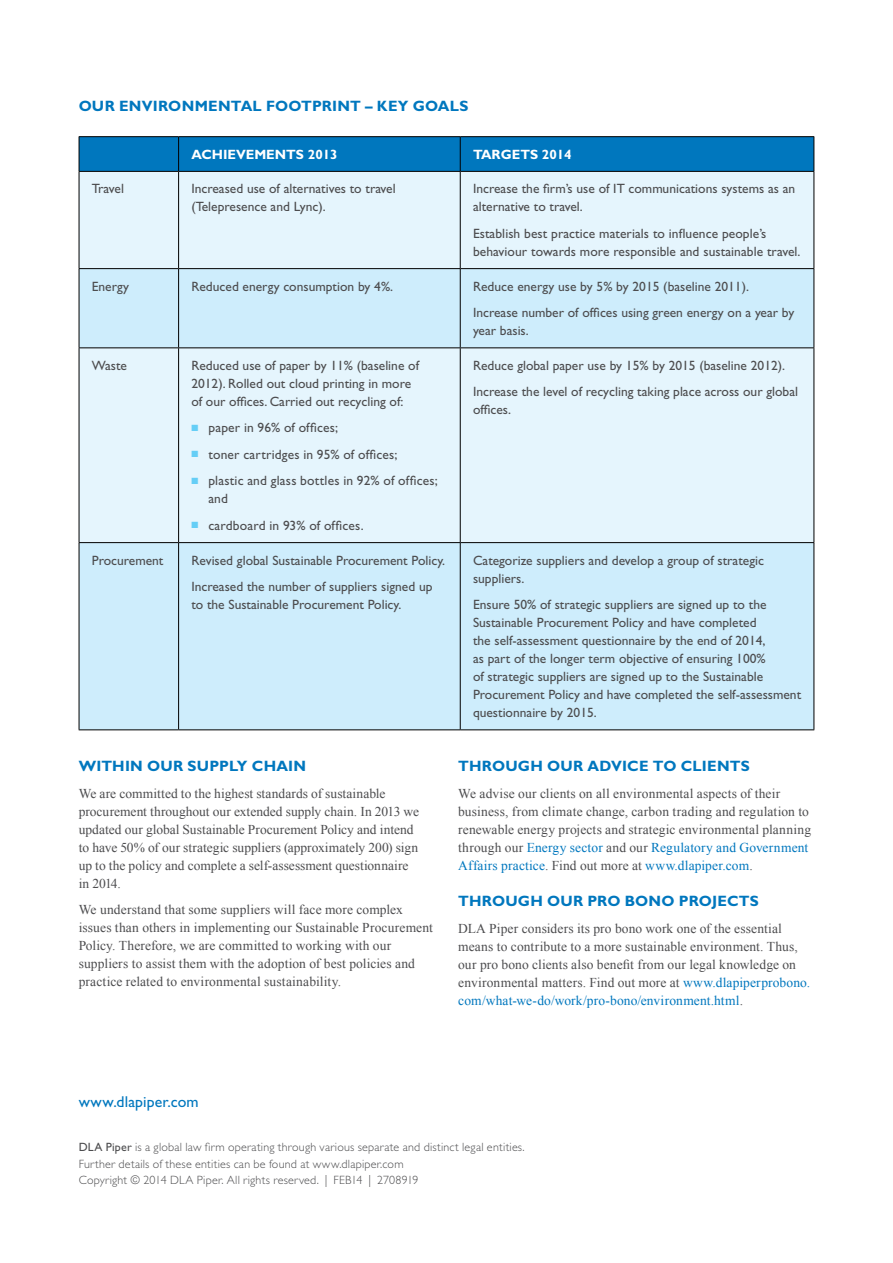
<style>
.page{position:relative;width:893px;height:1263px;background:#fff}
.page>*{position:absolute;margin:0;border:0;box-sizing:border-box;transform-origin:0 0}
.t1{font:15.75px "Gill Sans Std";letter-spacing:.01em;color:#0077be}
.t2{font:700 15px "Gill Sans Std";letter-spacing:.015em;color:#0077be}
.t3{font:13.5px/18px "Gill Sans Std";color:#4d4d4f}
.t4{font:13.5px/18px "Times New Roman";letter-spacing:.005em;color:#4d4d4f}
.t5{font:700 13.5px "Gill Sans Std";color:#fff}
.t6{font:300 12px/16.5px "Gill Sans Std";letter-spacing:.02em;color:#4d4d4f}
.s1{color:#65cef6}
.s2{color:#0077be}
.s3{font-weight:400}
</style>
<div class="page">
<div style="left:80px;top:137px;width:734px;height:34px;background:#0077be"></div>
<div style="left:80px;top:172px;width:734px;height:96px;background:#e5f5fd"></div>
<svg style="left:80px;top:269px;width:734px;height:460px;background:#d7effb"></svg>
<hr style="left:79px;top:136px;width:100px;height:1px;background:#000">
<hr style="left:179px;top:136px;width:281px;height:1px;background:#000">
<hr style="left:460px;top:136px;width:354px;height:1px;background:#000">
<hr style="left:79px;top:171px;width:100px;height:1px;background:#000">
<hr style="left:179px;top:171px;width:281px;height:1px;background:#000">
<hr style="left:460px;top:171px;width:354px;height:1px;background:#000">
<hr style="left:79px;top:268px;width:100px;height:1px;background:#000">
<hr style="left:179px;top:268px;width:281px;height:1px;background:#000">
<hr style="left:460px;top:268px;width:354px;height:1px;background:#000">
<hr style="left:79px;top:347px;width:100px;height:1px;background:#000">
<hr style="left:179px;top:347px;width:281px;height:1px;background:#000">
<hr style="left:460px;top:347px;width:354px;height:1px;background:#000">
<hr style="left:79px;top:542px;width:100px;height:1px;background:#000">
<hr style="left:179px;top:542px;width:281px;height:1px;background:#000">
<hr style="left:460px;top:542px;width:354px;height:1px;background:#000">
<hr style="left:79px;top:729px;width:100px;height:1px;background:#000">
<hr style="left:179px;top:729px;width:281px;height:1px;background:#000">
<hr style="left:460px;top:729px;width:354px;height:1px;background:#000">
<hr style="left:79px;top:137px;width:1px;height:34px;background:#000">
<hr style="left:79px;top:172px;width:1px;height:96px;background:#000">
<hr style="left:79px;top:269px;width:1px;height:78px;background:#000">
<hr style="left:79px;top:348px;width:1px;height:194px;background:#000">
<hr style="left:79px;top:543px;width:1px;height:186px;background:#000">
<hr style="left:178px;top:137px;width:1px;height:34px;background:#000">
<hr style="left:460px;top:137px;width:1px;height:34px;background:#000">
<hr style="left:814px;top:137px;width:1px;height:34px;background:#000">
<hr style="left:178px;top:172px;width:1px;height:96px;background:#000">
<hr style="left:460px;top:172px;width:1px;height:96px;background:#000">
<hr style="left:814px;top:172px;width:1px;height:96px;background:#000">
<hr style="left:178px;top:269px;width:1px;height:78px;background:#000">
<hr style="left:460px;top:269px;width:1px;height:78px;background:#000">
<hr style="left:814px;top:269px;width:1px;height:78px;background:#000">
<hr style="left:178px;top:348px;width:1px;height:194px;background:#000">
<hr style="left:460px;top:348px;width:1px;height:194px;background:#000">
<hr style="left:814px;top:348px;width:1px;height:194px;background:#000">
<hr style="left:178px;top:543px;width:1px;height:186px;background:#000">
<hr style="left:460px;top:543px;width:1px;height:186px;background:#000">
<hr style="left:814px;top:543px;width:1px;height:186px;background:#000">
<p class="t2" style="left:79px;top:97px;width:381px">OUR ENVIRONMENTAL FOOTPRINT – KEY GOALS</p>
<p class="t5" style="left:191px;top:146px;width:148px">ACHIEVEMENTS 2013</p>
<p class="t5" style="left:473px;top:146px;width:100px">TARGETS 2014</p>
<p class="t3" style="left:92px;top:180px;width:34px">Travel</p>
<p class="t3" style="left:191px;top:180px;width:206px">Increased use of alternatives to travel (Telepresence and Lync).</p>
<p class="t3" style="left:473px;top:180px;width:324px">Increase the firm’s use of IT communications systems as an alternative to travel.</p>
<p class="t3" style="left:473px;top:224px;width:329px">Establish best practice materials to influence people’s behaviour towards more responsible and sustainable travel.</p>
<p class="t3" style="left:92px;top:277px;width:39px">Energy</p>
<p class="t3" style="left:191px;top:277px;width:203px">Reduced energy consumption by 4%.</p>
<p class="t3" style="left:473px;top:273px;width:323px;line-height:26.5px">Reduce energy use by 5% by 2015 (baseline 2011).<br>Increase number of offices using green energy on a year by</p>
<p class="t3" style="left:473px;top:322px;width:57px">year basis.</p>
<p class="t3" style="left:92px;top:356px;width:37px">Waste</p>
<p class="t3" style="left:191px;top:356px;width:229px">Reduced use of paper by 11% (baseline of<br>2012). Rolled out cloud printing in more of our offices. Carried out recycling of:</p>
<p class="t3" style="left:191px;top:419px;width:148px"><span class="s1">■</span> paper in 96% of offices;</p>
<p class="t3" style="left:191px;top:445px;width:208px"><span class="s1">■</span> toner cartridges in 95% of offices;</p>
<p class="t3" style="left:208px;top:472px;width:231px;text-indent:-17px"><span class="s1">■</span> plastic and glass bottles in 92% of offices; and</p>
<p class="t3" style="left:191px;top:516px;width:174px"><span class="s1">■</span> cardboard in 93% of offices.</p>
<p class="t3" style="left:473px;top:352px;width:327px;line-height:26.5px">Reduce global paper use by 15% by 2015 (baseline 2012).<br>Increase the level of recycling taking place across our global</p>
<p class="t3" style="left:473px;top:401px;width:40px">offices.</p>
<p class="t3" style="left:92px;top:551px;width:73px">Procurement</p>
<p class="t3" style="left:191px;top:547px;width:255px;line-height:26.5px">Revised global Sustainable Procurement Policy.<br>Increased the number of suppliers signed up</p>
<p class="t3" style="left:191px;top:596px;width:211px">to the Sustainable Procurement Policy.</p>
<p class="t3" style="left:473px;top:551px;width:292px">Categorize suppliers and develop a group of strategic suppliers.</p>
<p class="t3" style="left:473px;top:596px;width:330px">Ensure 50% of strategic suppliers are signed up to the Sustainable Procurement Policy and have completed<br>the self-assessment questionnaire by the end of 2014,<br>as part of the longer term objective of ensuring 100%<br>of strategic suppliers are signed up to the Sustainable Procurement Policy and have completed the self-assessment questionnaire by 2015.</p>
<p class="t2" style="left:79px;top:757px;width:229px">WITHIN OUR SUPPLY CHAIN</p>
<p class="t4" style="left:79px;top:784px;width:342px">We are committed to the highest standards of sustainable procurement throughout our extended supply chain. In 2013 we updated our global Sustainable Procurement Policy and intend to have 50% of our strategic suppliers (approximately 200) sign up to the policy and complete a self-assessment questionnaire in 2014.</p>
<p class="t4" style="left:79px;top:901px;width:356px">We understand that some suppliers will face more complex issues than others in implementing our Sustainable Procurement Policy. Therefore, we are committed to working with our suppliers to assist them with the adoption of best policies and practice related to environmental sustainability.</p>
<p class="t2" style="left:458px;top:757px;width:292px">THROUGH OUR ADVICE TO CLIENTS</p>
<p class="t4" style="left:458px;top:784px;width:354px">We advise our clients on all environmental aspects of their business, from climate change, carbon trading and regulation to renewable energy projects and strategic environmental planning through our <span class="s2">Energy sector</span> and our <span class="s2">Regulatory and Government Affairs practice</span>. Find out more at <span class="s2">www.dlapiper.com</span>.</p>
<p class="t2" style="left:458px;top:892px;width:301px">THROUGH OUR PRO BONO PROJECTS</p>
<p class="t4" style="left:458px;top:919px;width:353px">DLA Piper considers its pro bono work one of the essential means to contribute to a more sustainable environment. Thus, our pro bono clients also benefit from our legal knowledge on environmental matters. Find out more at <span class="s2">www.dlapiperprobono. com/what-we-do/work/pro-bono/environment.html</span>.</p>
<p class="t1" style="left:79px;top:1092px;width:122px">www.dlapiper.com</p>
<p class="t6" style="left:79px;top:1139px;width:448px"><span class="s3">DLA Piper</span> is a global law firm operating through various separate and distinct legal entities.<br>Further details of these entities can be found at www.dlapiper.com<br>Copyright © 2014 DLA Piper. All rights reserved. | FEB14 | 2708919</p>
</div>
